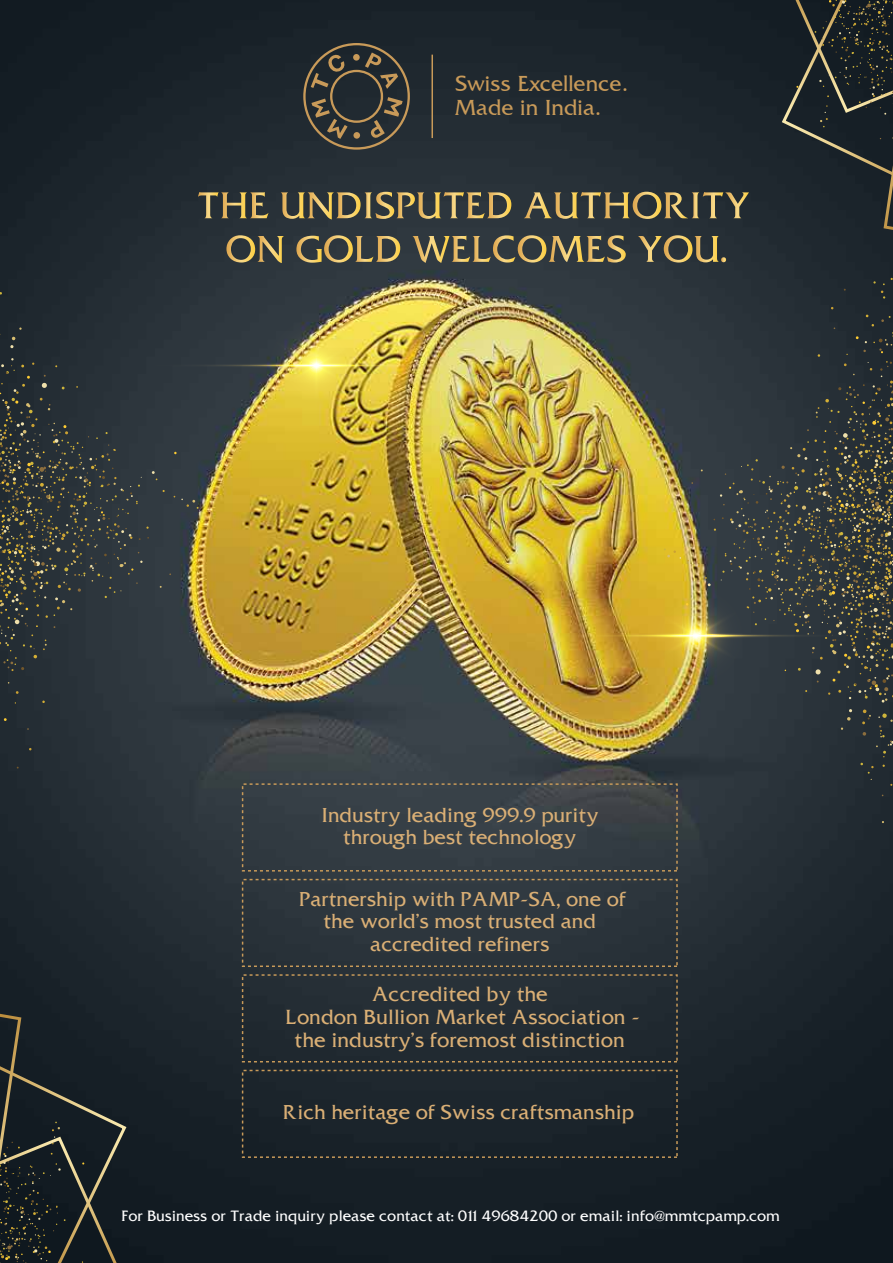
<style>
.page{position:relative;width:893px;height:1263px;background:#fff}
.page>*{position:absolute;margin:0;border:0;box-sizing:border-box;transform-origin:0 0}
.t1{font:22.5px/24.5px "Friz Quadrata IT Cby BT";color:#c89a59}
.t2{font:18.9px/22.6px "Friz Quadrata Font";color:#daaf75;text-align:center}
.t3{font:18.6px/22.4px "Friz Quadrata Font";color:#daaf75;text-align:center}
.t4{font:13.8px "Friz Quadrata Font";color:#fff}
</style>
<div class="page">
<img style="left:0;top:786px;width:893px;height:477px">
<div style="left:242px;top:783px;width:436px;height:88px;border:2px dashed #c89a59"></div>
<div style="left:242px;top:974px;width:436px;height:88px;border:2px dashed #c89a59"></div>
<div style="left:242px;top:1070px;width:436px;height:88px;border:2px dashed #c89a59"></div>
<svg style="left:0;top:1008px;width:133px;height:255px;background:#202728"></svg>
<img style="left:0;top:0;width:893px;height:786px">
<p class="t1" style="left:455px;top:71px;width:175px">Swiss Excellence.<br>Made in India.</p>
<p class="t3" style="left:321px;top:804px;width:279px">Industry leading 999.9 purity through best technology</p>
<p class="t3" style="left:299px;top:888px;width:328px">Partnership with PAMP-SA, one of the world’s most trusted and accredited refiners</p>
<p class="t2" style="left:286px;top:983px;width:356px">Accredited by the<br>London Bullion Market Association - the industry’s foremost distinction</p>
<p class="t3" style="left:283px;top:1101px;width:353px">Rich heritage of Swiss craftsmanship</p>
<p class="t4" style="left:121px;top:1206px;width:660px">For Business or Trade inquiry please contact at: 011 49684200 or email: info@mmtcpamp.com</p>
</div>
